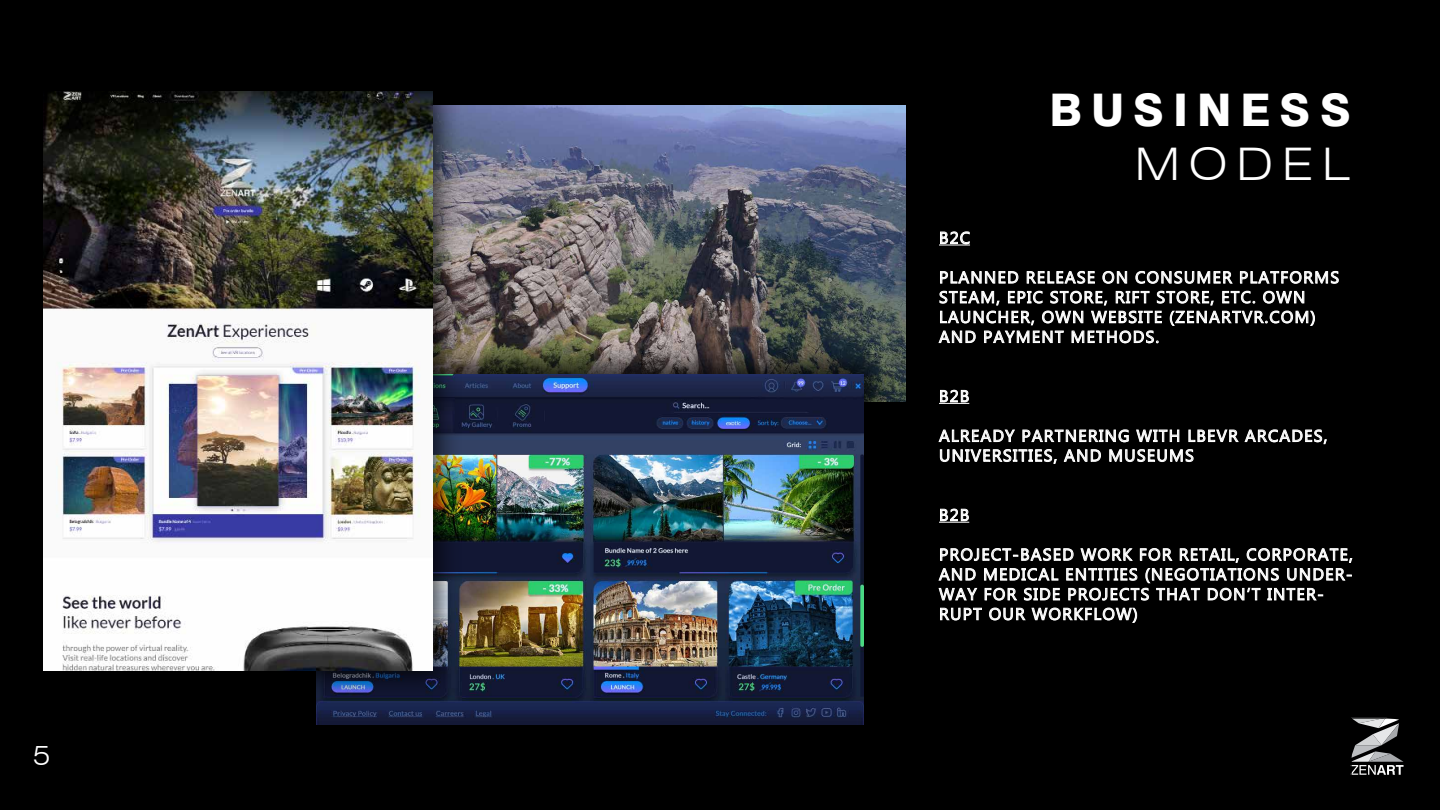
<style>
.page{position:relative;width:1440px;height:810px;background:#000}
.page>*{position:absolute;margin:0;border:0;box-sizing:border-box;transform-origin:0 0}
.t1{font:800 45px "Swiss 721 BT";letter-spacing:.2em;color:#fff}
.t2{font:300 expanded 45px "Swiss 721 BT";letter-spacing:.2em;color:#fff}
.t3{font:300 expanded 27px "Swiss 721 BT";color:#fff}
.t4{font:16.5px/19.8px "Myanmar Text";letter-spacing:.075em;color:#fff}
</style>
<div class="page">
<svg style="left:1353px;top:720px;width:51px;height:55px"></svg>
<div style="left:1351px;top:718px;width:89px;height:92px;border:1px solid #000"></div>
<hr style="left:939px;top:245px;width:31px;height:1px;background:#fff">
<hr style="left:939px;top:403px;width:30px;height:1px;background:#fff">
<hr style="left:939px;top:522px;width:30px;height:1px;background:#fff">
<svg style="left:940px;top:231px;width:30px;height:14px"></svg>
<svg style="left:938px;top:264px;width:401px;height:80px"></svg>
<svg style="left:940px;top:389px;width:29px;height:14px"></svg>
<svg style="left:938px;top:422px;width:389px;height:50px"></svg>
<svg style="left:940px;top:508px;width:29px;height:14px"></svg>
<svg style="left:938px;top:541px;width:415px;height:92px"></svg>
<div style="left:1308px;top:0;width:132px;height:202px;border:1px solid #000"></div>
<div style="left:0;top:0;width:864px;height:232px;background:#000"></div>
<img style="left:462px;top:106px;width:443px;height:295px">
<div style="left:293px;top:340px;width:603px;height:406px;background:#000;opacity:.75"></div>
<img style="left:317px;top:374px;width:547px;height:350px">
<div style="left:24px;top:72px;width:438px;height:629px;background:#000;opacity:.75"></div>
<img style="left:44px;top:92px;width:388px;height:578px">
<h2 class="t3" style="left:33px;top:740px;width:19px">5</h2>
<h1 class="t1" style="left:1049px;top:82px;width:303px">BUSINESS</h1>
<h1 class="t2" style="left:1135px;top:137px;width:218px">MODEL</h1>
<p class="t4" style="left:939px;top:228px;width:33px">B2C</p>
<p class="t4" style="left:939px;top:268px;width:402px">PLANNED RELEASE ON CONSUMER PLATFORMS STEAM, EPIC STORE, RIFT STORE, ETC. OWN LAUNCHER, OWN WEBSITE (ZENARTVR.COM)<br>AND PAYMENT METHODS.</p>
<p class="t4" style="left:939px;top:386px;width:32px">B2B</p>
<p class="t4" style="left:939px;top:426px;width:390px">ALREADY PARTNERING WITH LBEVR ARCADES,<br>UNIVERSITIES, AND MUSEUMS</p>
<p class="t4" style="left:939px;top:505px;width:32px">B2B</p>
<p class="t4" style="left:939px;top:545px;width:415px">PROJECT-BASED WORK FOR RETAIL, CORPORATE, AND MEDICAL ENTITIES (NEGOTIATIONS UNDER-WAY FOR SIDE PROJECTS THAT DON’T INTER-RUPT OUR WORKFLOW)</p>
</div>
